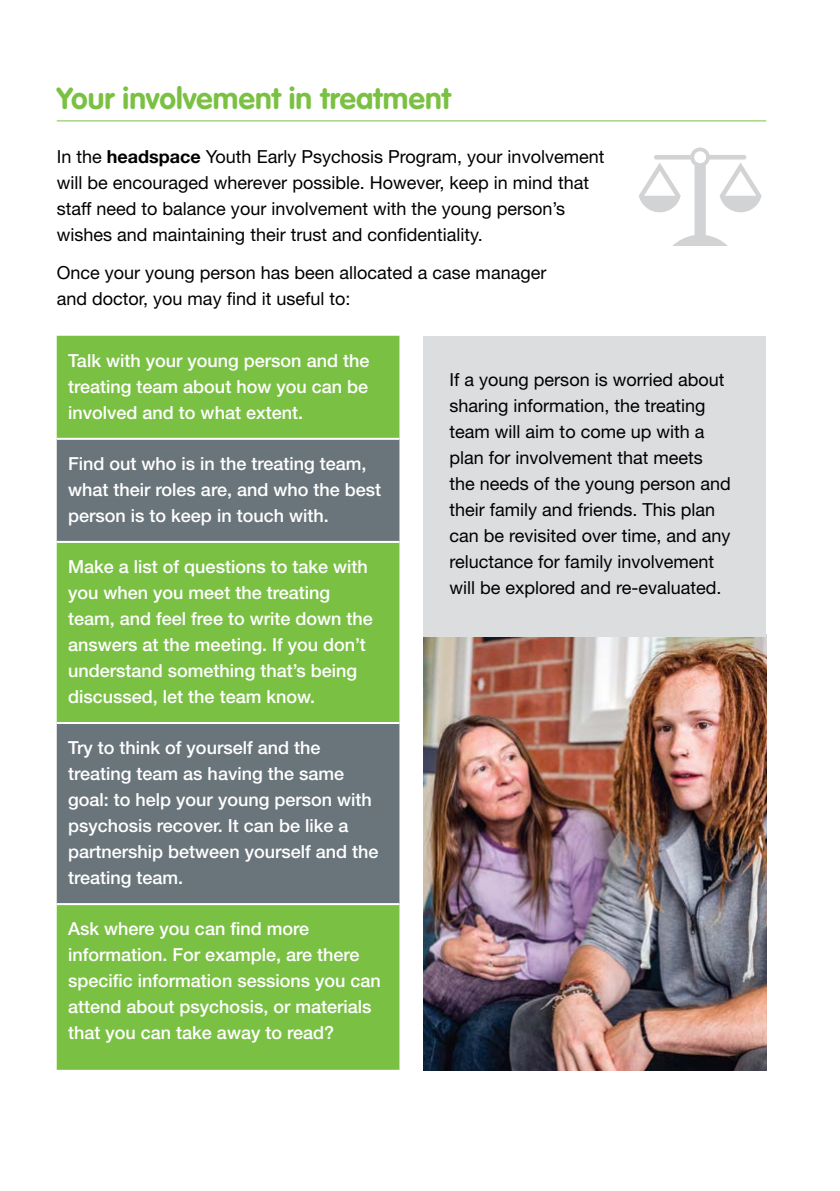
<style>
.page{position:relative;width:840px;height:1191px;background:#fff}
.page>*{position:absolute;margin:0;border:0;box-sizing:border-box;transform-origin:0 0}
.t1{font:700 30px "VAG Rounded";letter-spacing:.005em;color:#7ac143}
.t2{font:500 18px/26px "Helvetica Neue CE";color:#fff}
.t3{font:18px/26px "Helvetica Neue";color:#000}
.s1{font-family:"Helvetica Neue CE";font-weight:700}
</style>
<div class="page">
<hr style="left:57px;top:120px;width:708px;height:1px;background:#7ac143">
<div style="left:57px;top:336px;width:342px;height:733px;background:#7ac143"></div>
<svg style="left:57px;top:440px;width:342px;height:463px;background:#709265"></svg>
<hr style="left:57px;top:438px;width:342px;height:2px;background:#fff">
<hr style="left:57px;top:541px;width:342px;height:2px;background:#fff">
<hr style="left:57px;top:722px;width:342px;height:2px;background:#fff">
<hr style="left:57px;top:903px;width:342px;height:2px;background:#fff">
<img style="left:423px;top:636px;width:342px;height:434px">
<div style="left:423px;top:336px;width:342px;height:300px;background:#dcddde"></div>
<svg style="left:639px;top:147px;width:122px;height:99px"></svg>
<h1 class="t1" style="left:57px;top:81px;width:395px">Your involvement in treatment</h1>
<p class="t3" style="left:57px;top:144px;width:549px">In the <span class="s1">headspace</span> Youth Early Psychosis Program, your involvement will be encouraged wherever possible. However, keep in mind that staff need to balance your involvement with the young person’s wishes and maintaining their trust and confidentiality.</p>
<p class="t3" style="left:57px;top:259px;width:491px">Once your young person has been allocated a case manager and doctor, you may find it useful to:</p>
<p class="t2" style="left:68px;top:347px;width:302px;text-align:justify">Talk with your young person and the treating team about how you can be involved and to what extent.</p>
<p class="t2" style="left:68px;top:450px;width:314px">Find out who is in the treating team, what their roles are, and who the best person is to keep in touch with.</p>
<p class="t2" style="left:68px;top:554px;width:306px">Make a list of questions to take with you when you meet the treating team, and feel free to write down the answers at the meeting. If you don’t understand something that’s being discussed, let the team know.</p>
<p class="t2" style="left:68px;top:734px;width:312px">Try to think of yourself and the treating team as having the same goal: to help your young person with psychosis recover. It can be like a partnership between yourself and the treating team.</p>
<p class="t2" style="left:68px;top:915px;width:314px">Ask where you can find more information. For example, are there specific information sessions you can attend about psychosis, or materials that you can take away to read?</p>
<p class="t3" style="left:449px;top:366px;width:283px">If a young person is worried about sharing information, the treating team will aim to come up with a plan for involvement that meets the needs of the young person and their family and friends. This plan can be revisited over time, and any reluctance for family involvement will be explored and re-evaluated.</p>
</div>
